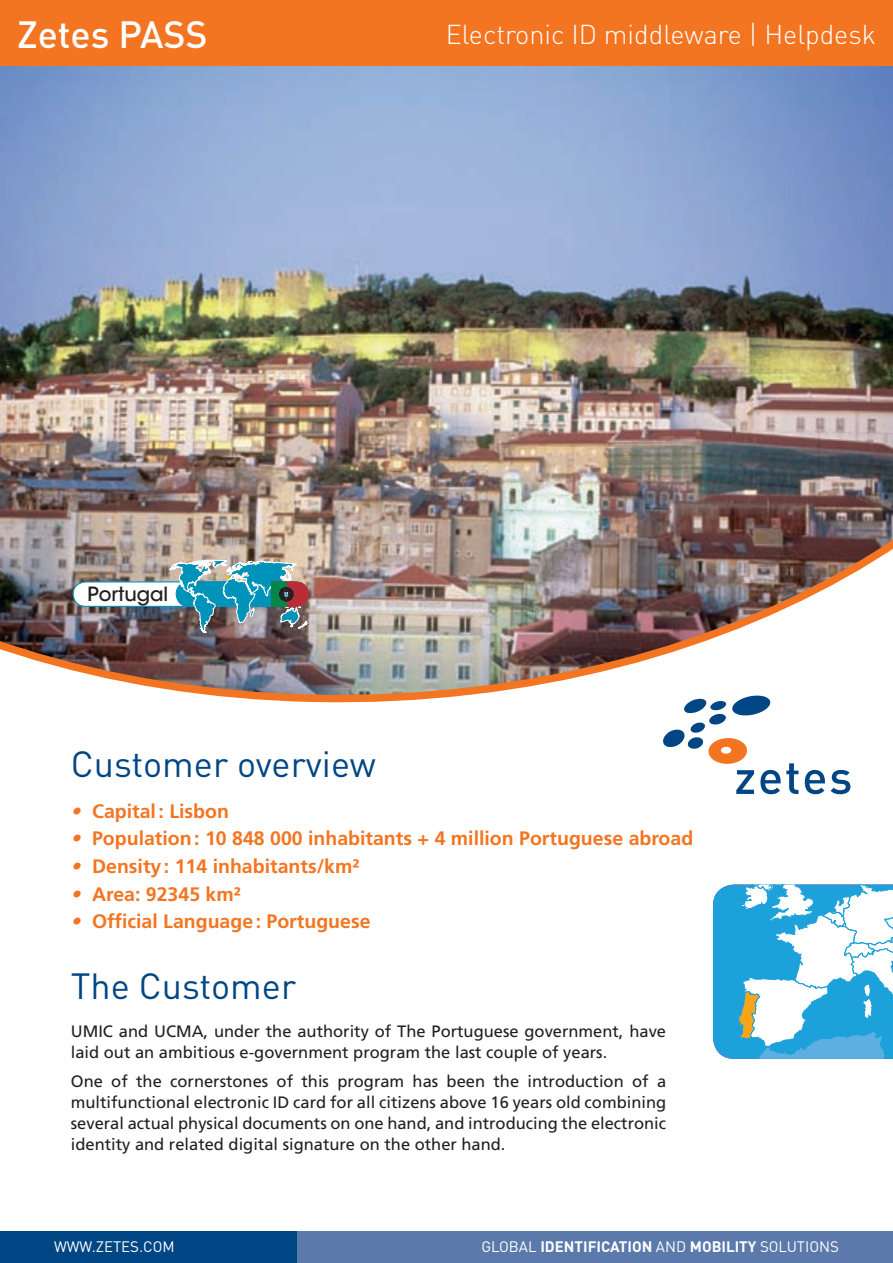
<style>
.page{position:relative;width:893px;height:1263px;background:#fff}
.page>*{position:absolute;margin:0;border:0;box-sizing:border-box;transform-origin:0 0}
.t1{font:500 37.5px "DIN";color:#fff}
.t2{font:36px "DIN";color:#004684}
.t3{font:300 27px "DIN";color:#fff}
.t4{font:700 19.5px/27.6px "Frutiger LT Std";color:#f47521}
.t5{font:500 19.5px "ITC Avant Garde Std";color:#231f20}
.t6{font:italic 900 condensed 19.5px/27.6px "Helvetica Neue LT Std";color:#f47521;text-align:justify}
.t7{font:16.5px/21px "Frutiger LT Std";color:#231f20}
.t8{font:700 15px "DIN";color:#fff}
.t9{font:15px "DIN";color:#fff}
.s1{font-weight:400}
</style>
<div class="page">
<svg style="left:663px;top:715px;width:135px;height:79px"></svg>
<svg style="left:805px;top:770px;width:20px;height:24px"></svg>
<svg style="left:831px;top:770px;width:19px;height:24px"></svg>
<img style="left:0;top:65px;width:893px;height:650px">
<svg style="left:308px;top:581px;width:1px;height:26px"></svg>
<img style="left:72px;top:560px;width:236px;height:73px">
<svg style="left:713px;top:884px;width:180px;height:175px"></svg>
<div style="left:0;top:1231px;width:893px;height:32px;background:#004684"></div>
<div style="left:298px;top:1231px;width:595px;height:32px;background:#5b79ab"></div>
<div style="left:0;top:0;width:893px;height:65px;background:#f47521"></div>
<h1 class="t1" style="left:17px;top:11px;width:192px">Zetes PASS</h1>
<h3 class="t3" style="left:446px;top:17px;width:432px">Electronic ID middleware | Helpdesk</h3>
<p class="t5" style="left:87px;top:582px;width:82px">Portugal</p>
<h2 class="t2" style="left:71px;top:742px;width:307px">Customer overview</h2>
<p class="t4" style="left:92px;top:797px;width:603px">Capital : Lisbon<br>Population : 10 848 000 inhabitants + 4 million Portuguese abroad<br>Density : 114 inhabitants/km²<br>Area: 92345 km²<br>Official Language : Portuguese</p>
<p class="t6" style="left:71px;top:797px;width:12px">• • • • •</p>
<h2 class="t2" style="left:71px;top:963px;width:227px">The Customer</h2>
<p class="t7" style="left:71px;top:1021px;width:597px">UMIC and UCMA, under the authority of The Portuguese government, have laid out an ambitious e-government program the last couple of years.</p>
<p class="t7" style="left:71px;top:1071px;width:597px;text-align:justify">One of the cornerstones of this program has been the introduction of a multifunctional electronic ID card for all citizens above 16 years old combining several actual physical documents on one hand, and introducing the electronic identity and related digital signature on the other hand.</p>
<p class="t9" style="left:54px;top:1237px;width:122px">WWW.ZETES.COM</p>
<p class="t8" style="left:481px;top:1237px;width:359px"><span class="s1">GLOBAL</span> IDENTIFICATION <span class="s1">AND</span> MOBILITY <span class="s1">SOLUTIONS</span></p>
</div>
